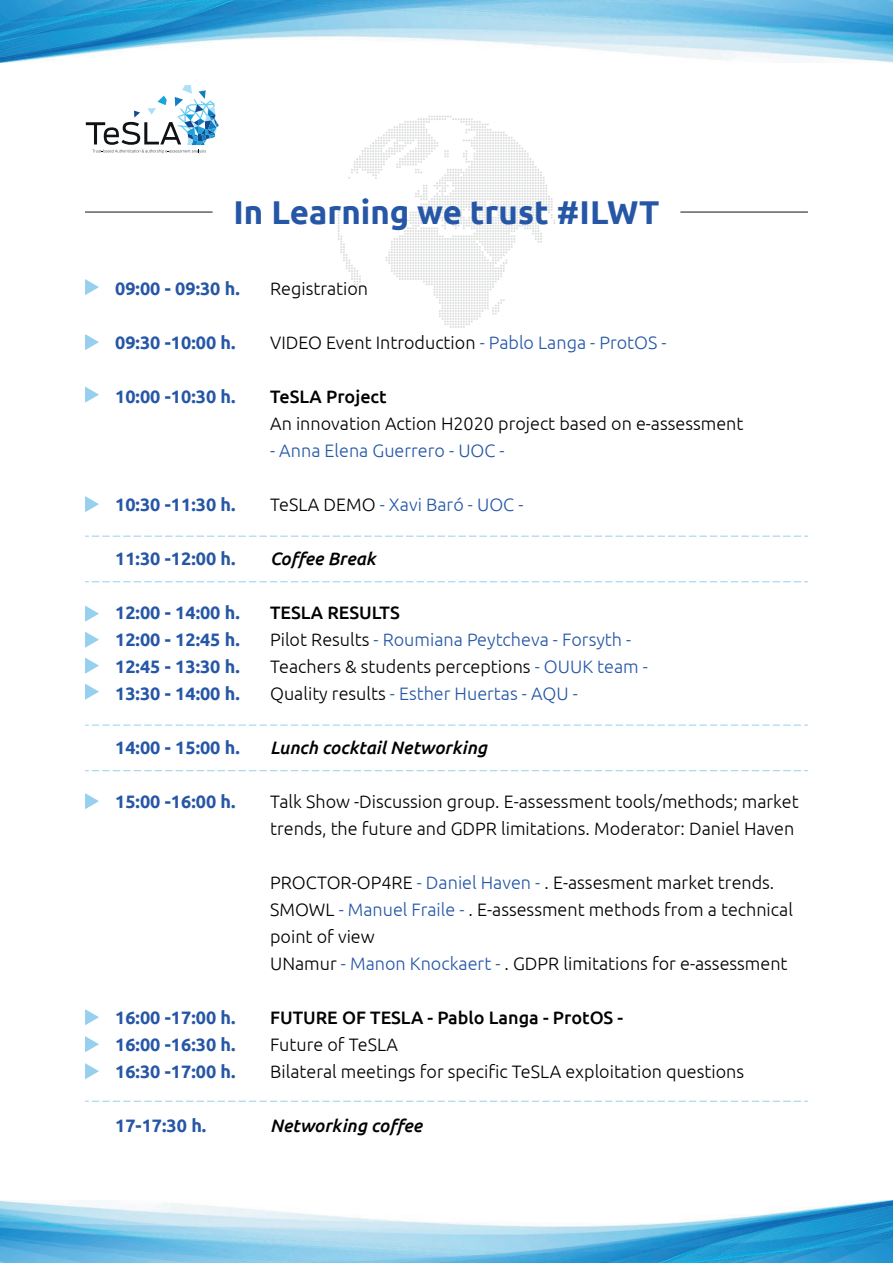
<style>
.page{position:relative;width:893px;height:1263px;background:#fff}
.page>*{position:absolute;margin:0;border:0;box-sizing:border-box;transform-origin:0 0}
.t1{font:700 33px "Ubuntu";color:#2657a6}
.t2{font:300 18px/27px "Ubuntu";color:#000001}
.t3{font:700 18px/27px "Ubuntu";color:#2657a6;text-align:justify}
.t4{font:300 18px/27px "Ubuntu";color:#2657a6}
.t5{font:italic 500 18px "Ubuntu";color:#000001}
.t6{font:500 18px "Ubuntu";color:#000001}
.s1{color:#2657a6}
.s2{color:#000001}
.s3{font-weight:500;color:#000001}
</style>
<div class="page">
<svg style="left:338px;top:115px;width:217px;height:213px"></svg>
<svg style="left:86px;top:85px;width:133px;height:68px"></svg>
<img style="left:0;top:0;width:893px;height:62px">
<img style="left:0;top:1201px;width:893px;height:62px">
<hr style="left:85px;top:212px;width:128px;height:1px;background:#101315">
<hr style="left:680px;top:212px;width:128px;height:1px;background:#101315">
<svg style="left:85px;top:1101px;width:723px;height:1px"></svg>
<svg style="left:85px;top:725px;width:723px;height:1px"></svg>
<svg style="left:85px;top:770px;width:723px;height:1px"></svg>
<svg style="left:85px;top:536px;width:723px;height:1px"></svg>
<svg style="left:85px;top:581px;width:723px;height:1px"></svg>
<svg style="left:85px;top:279px;width:14px;height:16px"></svg>
<svg style="left:85px;top:334px;width:14px;height:16px"></svg>
<svg style="left:85px;top:386px;width:14px;height:17px"></svg>
<svg style="left:85px;top:496px;width:14px;height:16px"></svg>
<svg style="left:85px;top:631px;width:14px;height:17px"></svg>
<svg style="left:85px;top:657px;width:14px;height:17px"></svg>
<svg style="left:85px;top:683px;width:14px;height:17px"></svg>
<svg style="left:85px;top:793px;width:14px;height:16px"></svg>
<svg style="left:85px;top:1036px;width:14px;height:16px"></svg>
<svg style="left:85px;top:1063px;width:14px;height:16px"></svg>
<svg style="left:85px;top:605px;width:14px;height:17px"></svg>
<svg style="left:85px;top:1009px;width:14px;height:16px"></svg>
<h1 class="t1" style="left:234px;top:192px;width:427px">In Learning we trust #ILWT</h1>
<p class="t3" style="left:115px;top:275px;width:126px">09:00 - 09:30 h.</p>
<p class="t3" style="left:115px;top:329px;width:122px">09:30 -10:00 h.</p>
<p class="t3" style="left:115px;top:383px;width:122px">10:00 -10:30 h.</p>
<p class="t3" style="left:115px;top:491px;width:122px">10:30 -11:30 h.</p>
<p class="t3" style="left:115px;top:545px;width:122px">11:30 -12:00 h.</p>
<p class="t3" style="left:115px;top:599px;width:126px">12:00 - 14:00 h.<br>12:00 - 12:45 h.<br>12:45 - 13:30 h.<br>13:30 - 14:00 h.</p>
<p class="t3" style="left:115px;top:734px;width:126px">14:00 - 15:00 h.</p>
<p class="t3" style="left:115px;top:788px;width:122px">15:00 -16:00 h.</p>
<p class="t3" style="left:115px;top:1004px;width:122px">16:00 -17:00 h.<br>16:00 -16:30 h.<br>16:30 -17:00 h.</p>
<p class="t3" style="left:115px;top:1112px;width:93px">17-17:30 h.</p>
<p class="t2" style="left:270px;top:274px;width:100px">Registration</p>
<p class="t2" style="left:270px;top:328px;width:398px">VIDEO Event Introduction <span class="s1">- Pablo Langa - ProtOS -</span></p>
<p class="t6" style="left:270px;top:385px;width:118px">TeSLA Project</p>
<p class="t2" style="left:270px;top:409px;width:475px">An innovation Action H2020 project based on e-assessment</p>
<p class="t4" style="left:270px;top:436px;width:236px">- Anna Elena Guerrero - UOC -</p>
<p class="t4" style="left:270px;top:490px;width:255px"><span class="s2">TeSLA DEMO</span> - Xavi Baró - UOC -</p>
<p class="t5" style="left:270px;top:547px;width:107px">Coffee Break</p>
<p class="t4" style="left:270px;top:598px;width:379px"><span class="s3">TESLA RESULTS<br></span><span class="s2">Pilot Results</span> - Roumiana Peytcheva - Forsyth - <span class="s2">Teachers &amp; students perceptions</span> - OUUK team - <span class="s2">Quality results</span> - Esther Huertas - AQU -</p>
<p class="t5" style="left:270px;top:736px;width:218px">Lunch cocktail Networking</p>
<p class="t2" style="left:270px;top:787px;width:530px">Talk Show -Discussion group. E-assessment tools/methods; market trends, the future and GDPR limitations. Moderator: Daniel Haven</p>
<p class="t2" style="left:270px;top:868px;width:524px">PROCTOR-OP4RE <span class="s1">- Daniel Haven -</span> . E-assesment market trends.<br>SMOWL <span class="s1">- Manuel Fraile -</span> . E-assessment methods from a technical point of view<br>UNamur <span class="s1">- Manon Knockaert -</span> . GDPR limitations for e-assessment</p>
<p class="t6" style="left:270px;top:1006px;width:354px">FUTURE OF TESLA - Pablo Langa - ProtOS -</p>
<p class="t2" style="left:270px;top:1030px;width:475px">Future of TeSLA<br>Bilateral meetings for specific TeSLA exploitation questions</p>
<p class="t5" style="left:270px;top:1114px;width:154px">Networking coffee</p>
</div>
